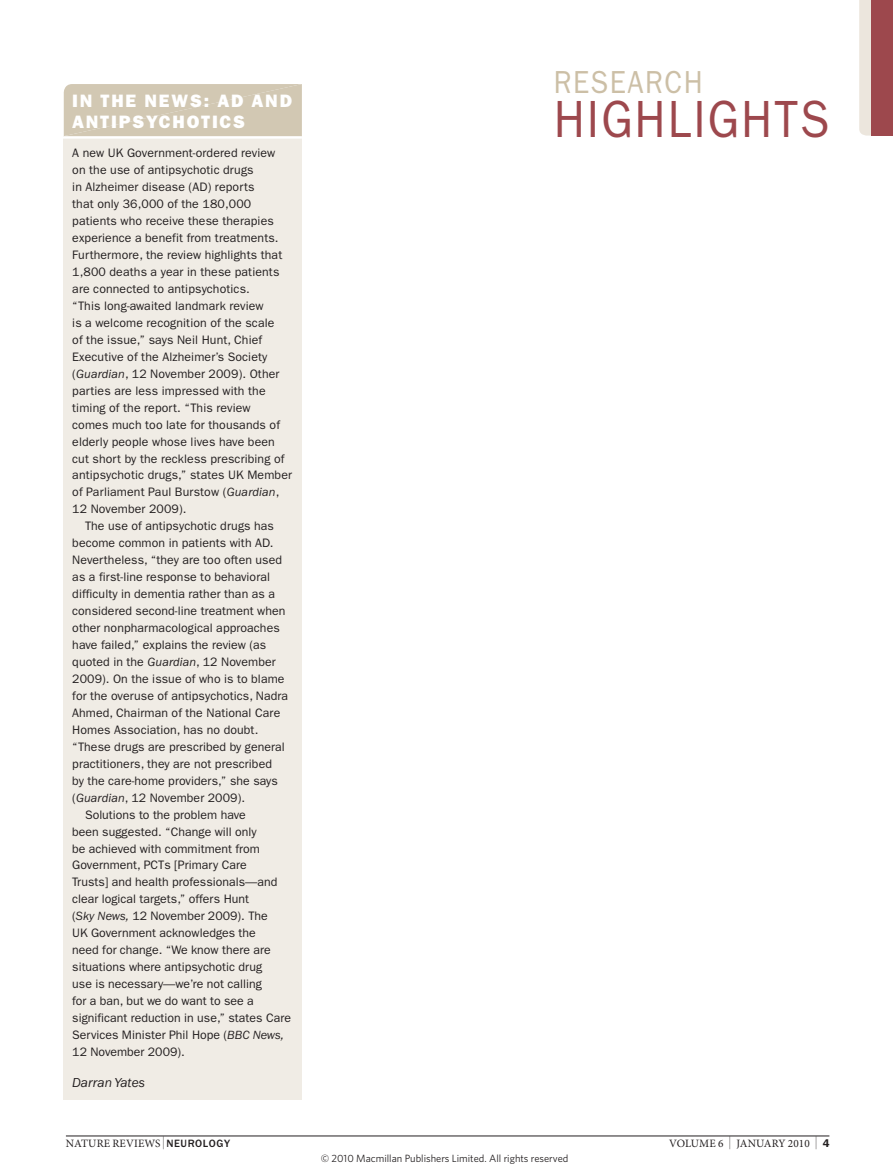
<style>
.page{position:relative;width:893px;height:1174px;background:#fff}
.page>*{position:absolute;margin:0;border:0;box-sizing:border-box;transform-origin:0 0}
.t1{font:52.5px "ITC Franklin Gothic Std";letter-spacing:.045em;color:#9d484d;scale:.9 1}
.t2{font:31.95px "ITC Franklin Gothic Std";letter-spacing:.05em;color:#ccbfa6;scale:.9 1}
.t3{font:18px/21px "ITC Franklin Gothic Std Hvy";letter-spacing:.1em;color:#fff}
.t4{font:italic 13.5px "ITC Franklin Gothic Std";letter-spacing:-.005em;color:#231f20}
.t5{font:12.3px/17px "ITC Franklin Gothic Std";letter-spacing:.005em;color:#231f20}
.t6{font:11.25px "Minion Pro";letter-spacing:.01em;color:#231f20}
.t7{font:10.5px "Whitney";color:#231f20}
.s1{font-style:italic}
.s2{font-size:12.9px}
.s3{font-family:"ITC Franklin Gothic Std";font-weight:500;font-size:10.95px}
.s4{font-family:"ITC Franklin Gothic Std";font-weight:600}
</style>
<div class="page">
<hr style="left:66px;top:1135px;width:763px;height:1px;background:#231f20">
<svg style="left:859px;top:0;width:13px;height:136px;background:#e6dad2"></svg>
<div style="left:872px;top:0;width:21px;height:136px;background:#9d484d"></div>
<div style="left:64px;top:136px;width:238px;height:963px;background:#f0ece5"></div>
<div style="left:64px;top:84px;width:238px;height:52px;background:#d2c8b3"></div>
<hr style="left:63px;top:136px;width:239px;height:3px;background:#fff">
<h3 class="t3" style="left:72px;top:90px;width:221px">IN THE NEWS: AD AND<br>ANTIPSYCHOTICS</h3>
<p class="t5" style="left:72px;top:145px;width:221px">a new UK government-ordered review<br>on the use of antipsychotic drugs<br>in alzheimer disease (aD) reports<br>that only 36,000 of the 180,000 patients who receive these therapies experience a benefit from treatments.<br>Furthermore, the review highlights that 1,800 deaths a year in these patients are connected to antipsychotics.<br>“this long-awaited landmark review<br>is a welcome recognition of the scale<br>of the issue,” says Neil hunt, chief executive of the alzheimer’s society (<span class="s1">Guardian</span>, 12 November 2009). Other parties are less impressed with the timing of the report. “this review<br>comes much too late for thousands of elderly people whose lives have been cut short by the reckless prescribing of antipsychotic drugs,” states UK Member of Parliament Paul Burstow (<span class="s1">Guardian</span>, 12 November 2009).</p>
<p class="t5" style="left:85px;top:518px;width:190px">the use of antipsychotic drugs has</p>
<p class="t5" style="left:72px;top:535px;width:203px">become common in patients with aD.</p>
<p class="t5" style="left:72px;top:551px;width:211px">Nevertheless, “they are too often used</p>
<p class="t5" style="left:72px;top:568px;width:199px">as a first-line response to behavioral</p>
<p class="t5" style="left:72px;top:585px;width:204px">difficulty in dementia rather than as a</p>
<p class="t5" style="left:72px;top:602px;width:215px">considered second-line treatment when</p>
<p class="t5" style="left:72px;top:619px;width:209px">other nonpharmacological approaches</p>
<p class="t5" style="left:72px;top:636px;width:196px">have failed,” explains the review (as</p>
<p class="t5" style="left:72px;top:653px;width:205px">quoted in the <span class="s1">Guardian</span>, 12 November</p>
<p class="t5" style="left:72px;top:670px;width:214px">2009). On the issue of who is to blame</p>
<p class="t5" style="left:72px;top:687px;width:217px">for the overuse of antipsychotics, Nadra</p>
<p class="t5" style="left:72px;top:704px;width:210px">ahmed, chairman of the National care</p>
<p class="t5" style="left:72px;top:721px;width:188px">homes association, has no doubt.</p>
<p class="t5" style="left:72px;top:738px;width:214px">“these drugs are prescribed by general</p>
<p class="t5" style="left:72px;top:755px;width:201px">practitioners, they are not prescribed</p>
<p class="t5" style="left:72px;top:772px;width:207px">by the care-home providers,” she says</p>
<p class="t5" style="left:72px;top:789px;width:174px">(<span class="s1">Guardian</span>, 12 November 2009).</p>
<p class="t5" style="left:85px;top:806px;width:162px">solutions to the problem have</p>
<p class="t5" style="left:72px;top:823px;width:186px">been suggested. “change will only</p>
<p class="t5" style="left:72px;top:840px;width:189px">be achieved with commitment from</p>
<p class="t5" style="left:72px;top:857px;width:176px">government, Pcts [Primary care</p>
<p class="t5" style="left:72px;top:874px;width:207px">trusts] and health professionals—and</p>
<p class="t5" style="left:72px;top:890px;width:178px">clear logical targets,” offers hunt</p>
<p class="t5" style="left:72px;top:907px;width:197px">(<span class="s1">Sky News,</span> 12 November 2009). the</p>
<p class="t5" style="left:72px;top:924px;width:185px">UK government acknowledges the</p>
<p class="t5" style="left:72px;top:941px;width:200px">need for change. “We know there are</p>
<p class="t5" style="left:72px;top:958px;width:191px">situations where antipsychotic drug</p>
<p class="t5" style="left:72px;top:975px;width:191px">use is necessary—we’re not calling</p>
<p class="t5" style="left:72px;top:992px;width:183px">for a ban, but we do want to see a</p>
<p class="t5" style="left:72px;top:1009px;width:220px">significant reduction in use,” states care</p>
<p class="t5" style="left:72px;top:1026px;width:213px">services Minister Phil hope (<span class="s1">BBC News,</span></p>
<p class="t5" style="left:72px;top:1043px;width:114px">12 November 2009).</p>
<p class="t4" style="left:72px;top:1075px;width:74px">Darran Yates</p>
<h2 class="t2" style="left:554px;top:64px;width:167px">research</h2>
<h1 class="t1" style="left:554px;top:89px;width:308px">highlights</h1>
<p class="t6" style="left:66px;top:1135px;width:165px">NATURE REVIEWS <span class="s2">|</span> <span class="s3">NEUROLOGY</span></p>
<p class="t6" style="left:669px;top:1135px;width:162px">VOLUME 6 <span class="s2">|</span> JANUARY 2010 <span class="s2">|</span> <span class="s4">4</span></p>
<p class="t7" style="left:321px;top:1152px;width:249px">© 2010 Macmillan Publishers Limited. All rights reserved</p>
</div>
